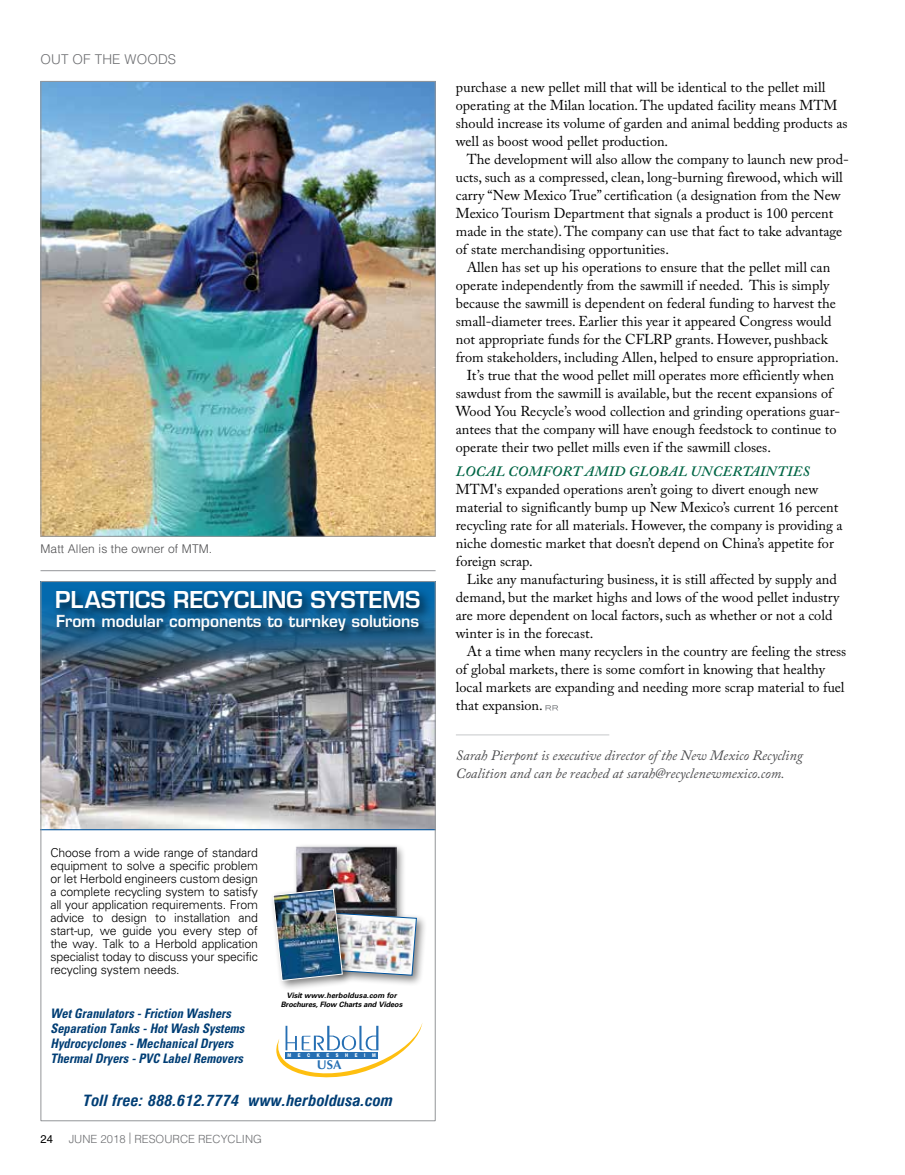
<style>
.page{position:relative;width:905px;height:1175px;background:#fff}
.page>*{position:absolute;margin:0;border:0;box-sizing:border-box;transform-origin:0 0}
.t1{font:600 22.65px "Eurostile";letter-spacing:-.01em;color:#fff}
.t2{font:600 16.2px "Eurostile";letter-spacing:-.005em;color:#fff;scale:.96 1}
.t3{font:italic 700 condensed 15.15px "Swiss 721 BT";color:#003e75;scale:1.1 1}
.t4{font:14.25px/18px "Adobe Caslon Pro";color:#000}
.t5{font:italic 14.25px/18px "Adobe Caslon Pro";color:#4d4d4f}
.t6{font:italic 600 14.25px "Adobe Caslon Pro";letter-spacing:.025em;color:#006645}
.t7{font:300 13.5px "Helvetica LT Std";letter-spacing:.01em;color:#6d6e71}
.t8{font:italic 700 condensed 13.05px/15px "Univers LT Std";color:#003e75;scale:.95 1}
.t9{font:700 12.75px "Optima";color:#266fb3}
.t10{font:300 12.3px/12.9px "Univers LT Std";letter-spacing:-.015em;color:#000;text-align:justify}
.t11{font:300 12px "Helvetica LT Std";letter-spacing:.01em;color:#4d4d4f}
.t12{font:300 11.25px "Helvetica LT Std";color:#6d6e71}
.t13{font:11.25px "Helvetica LT Std";color:#000}
.t14{font:italic 700 7.5px/8.7px "Univers LT Std";letter-spacing:-.015em;color:#000;text-align:center}
.t15{font:800 5.1px "Helvetica Neue";color:#fff;scale:.8 1}
</style>
<div class="page">
<img style="left:42px;top:83px;width:391px;height:451px">
<img style="left:42px;top:583px;width:391px;height:495px">
<hr style="left:40px;top:570px;width:395px;height:1px;background:#939598">
<svg style="left:545px;top:705px;width:13px;height:5px"></svg>
<hr style="left:456px;top:734px;width:153px;height:1px;background:#c7c8ca">
<p class="t7" style="left:40px;top:50px;width:137px">OUT OF THE WOODS</p>
<p class="t11" style="left:40px;top:541px;width:173px">Matt Allen is the owner of MTM.</p>
<h1 class="t1" style="left:55px;top:586px;width:366px">Plastics recycling systems</h1>
<p class="t2" style="left:56px;top:611px;width:379px">From modular components to turnkey solutions</p>
<p class="t10" style="left:50px;top:846px;width:209px">Choose from a wide range of standard equipment to solve a specific problem or let Herbold engineers custom design a complete recycling system to satisfy all your application requirements. From advice to design to installation and start-up, we guide you every step of the way. Talk to a Herbold application specialist today to discuss your specific recycling system needs.</p>
<p class="t14" style="left:281px;top:991px;width:123px">Visit www.herboldusa.com for<br>Brochures, Flow Charts and Videos</p>
<p class="t8" style="left:50px;top:1006px;width:206px">Wet Granulators - Friction Washers Separation Tanks - Hot Wash Systems Hydrocyclones - Mechanical Dryers Thermal Dryers - PVC Label Removers</p>
<p class="t3" style="left:83px;top:1091px;width:283px">Toll free: 888.612.7774 www.herboldusa.com</p>
<p class="t15" style="left:287px;top:1052px;width:6px">M</p>
<p class="t15" style="left:298px;top:1052px;width:5px">E</p>
<p class="t15" style="left:307px;top:1052px;width:5px">C</p>
<p class="t15" style="left:317px;top:1052px;width:5px">K</p>
<p class="t15" style="left:326px;top:1052px;width:5px">E</p>
<p class="t15" style="left:336px;top:1052px;width:5px">S</p>
<p class="t15" style="left:345px;top:1052px;width:5px">H</p>
<p class="t15" style="left:355px;top:1052px;width:5px">E</p>
<p class="t15" style="left:364px;top:1052px;width:3px">I</p>
<p class="t15" style="left:372px;top:1052px;width:6px">M</p>
<p class="t9" style="left:317px;top:1057px;width:26px">USA</p>
<p class="t13" style="left:40px;top:1132px;width:14px">24</p>
<p class="t12" style="left:69px;top:1131px;width:195px">JUNE 2018 | RESOURCE RECYCLING</p>
<p class="t4" style="left:456px;top:78px;width:393px">purchase a new pellet mill that will be identical to the pellet mill operating at the Milan location. The updated facility means MTM should increase its volume of garden and animal bedding products as well as boost wood pellet production.</p>
<p class="t4" style="left:456px;top:150px;width:394px;text-indent:11px">The development will also allow the company to launch new prod&shy;ucts, such as a compressed, clean, long-burning firewood, which will carry “New Mexico True” certification (a designation from the New Mexico Tourism Department that signals a product is 100 percent made in the state). The company can use that fact to take advantage of state merchandising opportunities.</p>
<p class="t4" style="left:466px;top:258px;width:365px">Allen has set up his operations to ensure that the pellet mill can</p>
<p class="t4" style="left:456px;top:276px;width:375px">operate independently from the sawmill if needed. This is simply</p>
<p class="t4" style="left:456px;top:294px;width:381px">because the sawmill is dependent on federal funding to harvest the</p>
<p class="t4" style="left:456px;top:312px;width:377px">small-diameter trees. Earlier this year it appeared Congress would</p>
<p class="t4" style="left:456px;top:330px;width:373px">not appropriate funds for the CFLRP grants. However, pushback</p>
<p class="t4" style="left:456px;top:348px;width:384px">from stakeholders, including Allen, helped to ensure appropriation.</p>
<p class="t4" style="left:466px;top:366px;width:369px">It’s true that the wood pellet mill operates more efficiently when</p>
<p class="t4" style="left:456px;top:384px;width:378px">sawdust from the sawmill is available, but the recent expansions of</p>
<p class="t4" style="left:456px;top:402px;width:386px">Wood You Recycle’s wood collection and grinding operations guar-</p>
<p class="t4" style="left:456px;top:420px;width:382px">antees that the company will have enough feedstock to continue to</p>
<p class="t4" style="left:456px;top:438px;width:316px">operate their two pellet mills even if the sawmill closes.</p>
<p class="t6" style="left:456px;top:463px;width:355px">LOCAL COMFORT AMID GLOBAL UNCERTAINTIES</p>
<p class="t4" style="left:456px;top:480px;width:388px">MTM's expanded operations aren’t going to divert enough new material to significantly bump up New Mexico’s current 16 percent recycling rate for all materials. However, the company is providing a niche domestic market that doesn’t depend on China’s appetite for foreign scrap.</p>
<p class="t4" style="left:456px;top:570px;width:385px;text-indent:11px">Like any manufacturing business, it is still affected by supply and demand, but the market highs and lows of the wood pellet industry are more dependent on local factors, such as whether or not a cold winter is in the forecast.</p>
<p class="t4" style="left:456px;top:642px;width:392px;text-indent:11px">At a time when many recyclers in the country are feeling the stress of global markets, there is some comfort in knowing that healthy local markets are expanding and needing more scrap material to fuel that expansion.</p>
<p class="t5" style="left:456px;top:746px;width:348px">Sarah Pierpont is executive director of the New Mexico Recycling<br>Coalition and can be reached at sarah@recyclenewmexico.com.</p>
</div>
